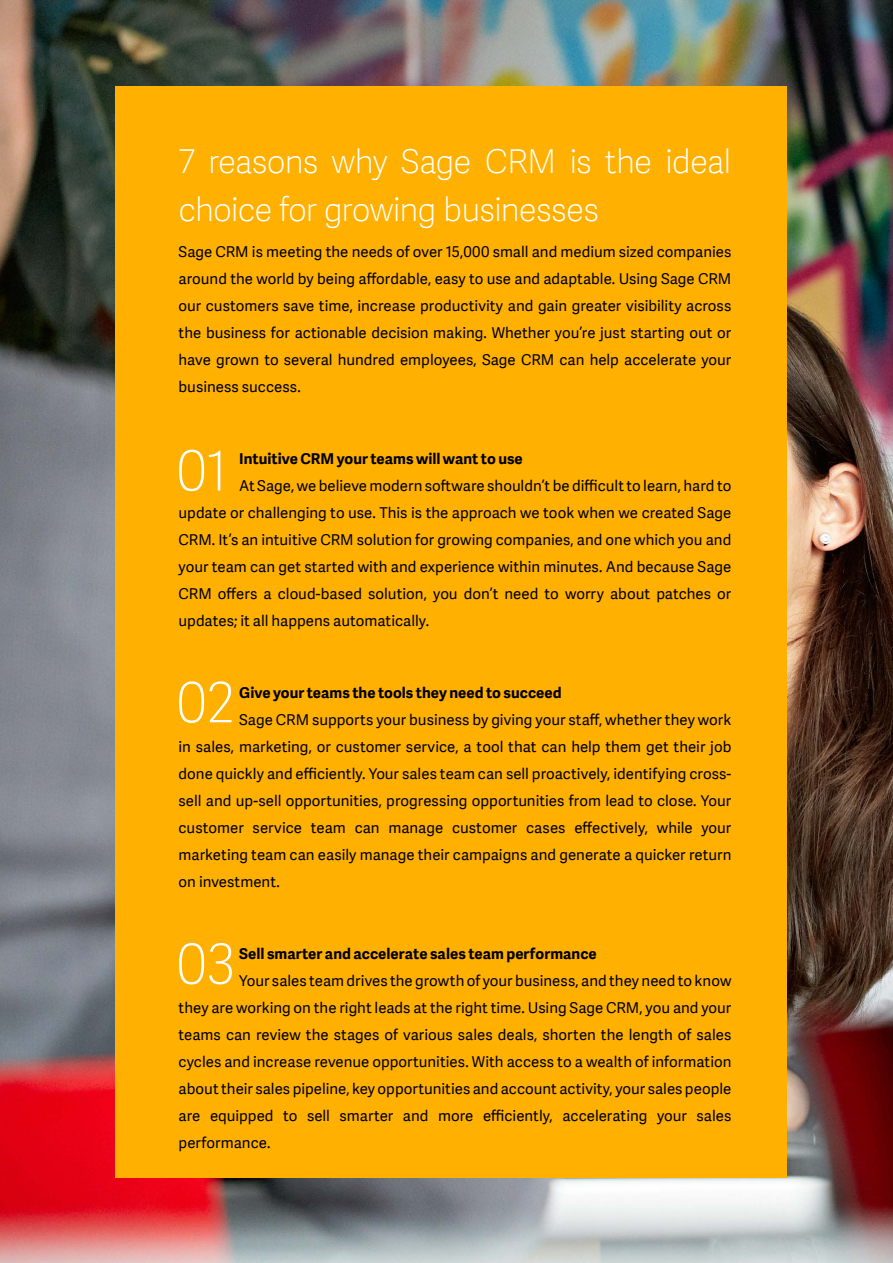
<style>
.page{position:relative;width:893px;height:1263px;background:#fff}
.page>*{position:absolute;margin:0;border:0;box-sizing:border-box;transform-origin:0 0}
.t1{font:55.5px "Adelle Sans SAGE Th";color:#fff}
.t2{font:33px/48px "Adelle Sans SAGE Th";letter-spacing:-.03em;color:#fff}
.t3{font:15px/27px "Adelle Sans SAGE";color:#000;text-align:justify}
.t4{font:700 15px "Adelle Sans SAGE";letter-spacing:.005em;color:#000}
</style>
<div class="page">
<img style="left:0;top:0;width:893px;height:1263px">
<div style="left:115px;top:86px;width:672px;height:1091px;background:#ffb000"></div>
<h2 class="t2" style="left:179px;top:136px;width:554px">7 reasons why Sage CRM is the ideal choice for growing businesses</h2>
<p class="t3" style="left:179px;top:237px;width:554px">Sage CRM is meeting the needs of over 15,000 small and medium sized companies around the world by being affordable, easy to use and adaptable. Using Sage CRM our customers save time, increase productivity and gain greater visibility across the business for actionable decision making. Whether you’re just starting out or have grown to several hundred employees, Sage CRM can help accelerate your business success.</p>
<h1 class="t1" style="left:176px;top:431px;width:53px">01</h1>
<p class="t4" style="left:239px;top:447px;width:285px">Intuitive CRM your teams will want to use</p>
<p class="t3" style="left:179px;top:471px;width:554px;text-indent:61px">At Sage, we believe modern software shouldn’t be difficult to learn, hard to update or challenging to use. This is the approach we took when we created Sage CRM. It’s an intuitive CRM solution for growing companies, and one which you and your team can get started with and experience within minutes. And because Sage CRM offers a cloud-based solution, you don’t need to worry about patches or updates; it all happens automatically.</p>
<h1 class="t1" style="left:176px;top:663px;width:60px">02</h1>
<p class="t4" style="left:239px;top:681px;width:324px">Give your teams the tools they need to succeed</p>
<p class="t3" style="left:179px;top:705px;width:554px;text-indent:61px">Sage CRM supports your business by giving your staff, whether they work in sales, marketing, or customer service, a tool that can help them get their job done quickly and efficiently. Your sales team can sell proactively, identifying cross&shy;sell and up-sell opportunities, progressing opportunities from lead to close. Your customer service team can manage customer cases effectively, while your marketing team can easily manage their campaigns and generate a quicker return on investment.</p>
<h1 class="t1" style="left:176px;top:925px;width:61px">03</h1>
<p class="t4" style="left:239px;top:942px;width:359px">Sell smarter and accelerate sales team performance</p>
<p class="t3" style="left:179px;top:966px;width:554px;text-indent:61px">Your sales team drives the growth of your business, and they need to know they are working on the right leads at the right time. Using Sage CRM, you and your teams can review the stages of various sales deals, shorten the length of sales cycles and increase revenue opportunities. With access to a wealth of information about their sales pipeline, key opportunities and account activity, your sales people are equipped to sell smarter and more efficiently, accelerating your sales performance.</p>
</div>
